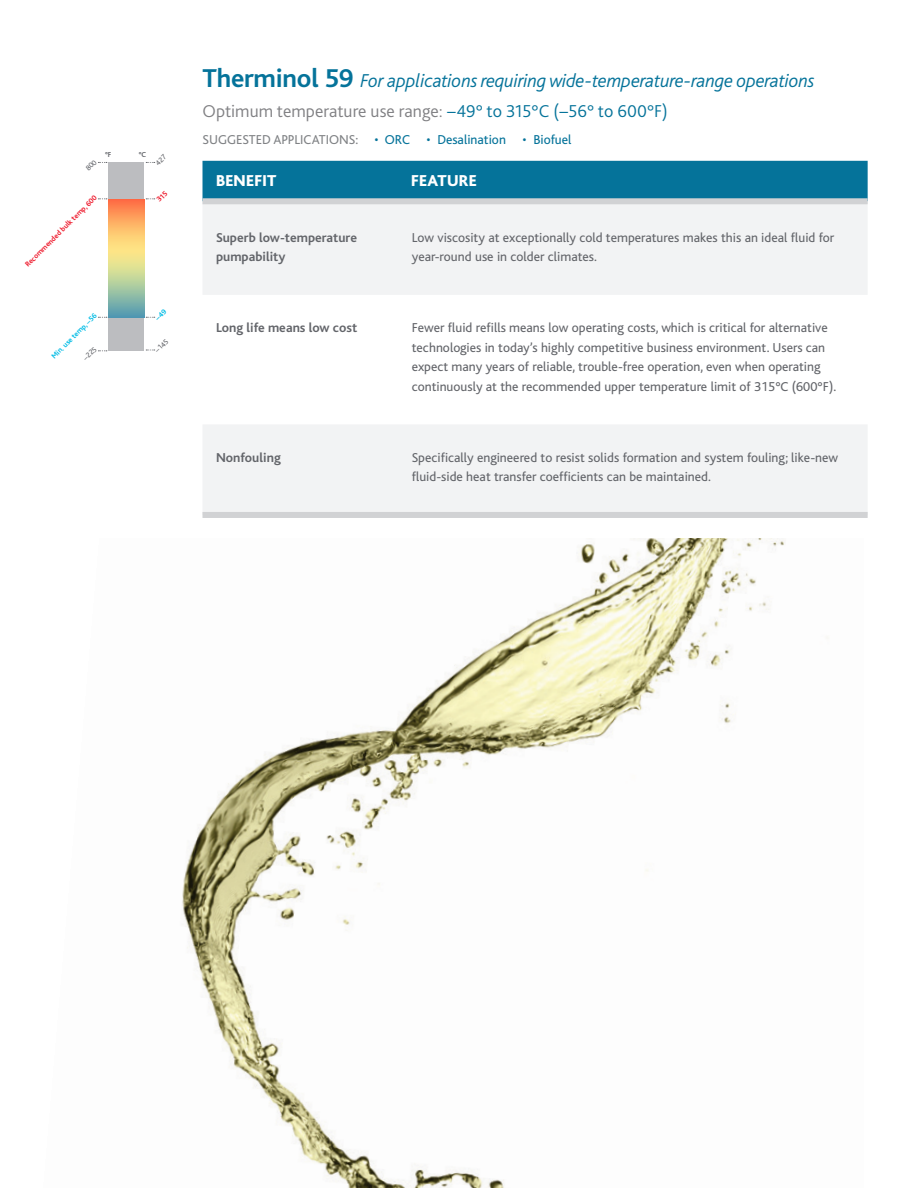
<style>
.page{position:relative;width:918px;height:1188px;background:#fff}
.page>*{position:absolute;margin:0;border:0;box-sizing:border-box;transform-origin:0 0}
.t1{font:italic 300 19.5px "Bliss";letter-spacing:-.015em;color:#05739a}
.t2{font:300 18px "Bliss Pro";color:#808083}
.t3{font:800 16.5px "Bliss";letter-spacing:.02em;color:#fff}
.t4{font:13.5px/19.5px "Bliss";color:#63656a}
.t5{font:700 13.5px/19.5px "Bliss";color:#63656a}
.t6{font:13.5px "Bliss";color:#05739a}
.Temperature_Range_Gu{font:700 7.65px "Bliss";color:#ee1b2d}
.Temperature_Range_Gu-2{font:700 7.65px "Bliss";color:#02bce5}
.Temperature_Range_Gu-3{font:7.65px "Bliss";color:#63656a}
.Temperature_Range_Gu-4{font:700 7.65px "Bliss";color:#63656a}
.s1{font-weight:700;font-style:normal;font-size:27px}
.s2{color:#05739a}
.s3{color:#808285}
</style>
<div class="page">
<img style="left:182px;top:538px;width:602px;height:650px">
<div style="left:202px;top:161px;width:666px;height:37px;background:#05739a"></div>
<svg style="left:202px;top:204px;width:666px;height:308px;fill:#f2f3f4"></svg>
<div style="left:202px;top:512px;width:203px;height:6px;background:#d1d2d4"></div>
<div style="left:405px;top:512px;width:463px;height:6px;background:#d1d2d4"></div>
<div style="left:202px;top:198px;width:203px;height:6px;background:#d1d2d4"></div>
<div style="left:405px;top:198px;width:463px;height:6px;background:#d1d2d4"></div>
<div style="left:108px;top:162px;width:36px;height:188px;background:#bcbdc0"></div>
<img style="left:108px;top:199px;width:36px;height:118px">
<svg style="left:146px;top:198px;width:10px;height:2px"></svg>
<svg style="left:146px;top:316px;width:10px;height:2px"></svg>
<p class="Temperature_Range_Gu-4" style="left:105px;top:151px;width:8px">°F</p>
<p class="Temperature_Range_Gu-4" style="left:139px;top:151px;width:9px">°C</p>
<p class="Temperature_Range_Gu" style="left:24px;top:263px;width:100px;rotate:-45deg">Recommended bulk temp, 600</p>
<p class="Temperature_Range_Gu-2" style="left:50px;top:355px;width:62px;rotate:-45deg">Min. use temp, –56</p>
<p class="Temperature_Range_Gu-3" style="left:82px;top:356px;width:17px;rotate:-45deg">–225</p>
<p class="Temperature_Range_Gu-3" style="left:153px;top:349px;width:17px;rotate:-45deg">–145</p>
<p class="t1" style="left:202px;top:70px;width:614px"><span class="s1">Therminol 59</span> For applications requiring wide-temperature-range operations</p>
<p class="t2" style="left:202px;top:99px;width:467px">Optimum temperature use range: <span class="s2">−49° to 315°C (−56° to 600°F)</span></p>
<p class="t6" style="left:202px;top:132px;width:371px"><span class="s3">SUGGESTED APPLICATIONS:</span> • ORC • Desalination • Biofuel</p>
<p class="t3" style="left:216px;top:172px;width:62px">BENEFIT</p>
<p class="t3" style="left:411px;top:172px;width:67px">FEATURE</p>
<p class="t5" style="left:216px;top:228px;width:143px">Superb low-temperature pumpability</p>
<p class="t4" style="left:412px;top:228px;width:424px">Low viscosity at exceptionally cold temperatures makes this an ideal fluid for year-round use in colder climates.</p>
<p class="t5" style="left:216px;top:318px;width:143px">Long life means low cost</p>
<p class="t4" style="left:412px;top:318px;width:426px">Fewer fluid refills means low operating costs, which is critical for alternative technologies in today’s highly competitive business environment. Users can expect many years of reliable, trouble-free operation, even when operating continuously at the recommended upper temperature limit of 315°C (600°F).</p>
<p class="t5" style="left:216px;top:448px;width:66px">Nonfouling</p>
<p class="t4" style="left:412px;top:448px;width:428px">Specifically engineered to resist solids formation and system fouling; like-new fluid-side heat transfer coefficients can be maintained.</p>
</div>
